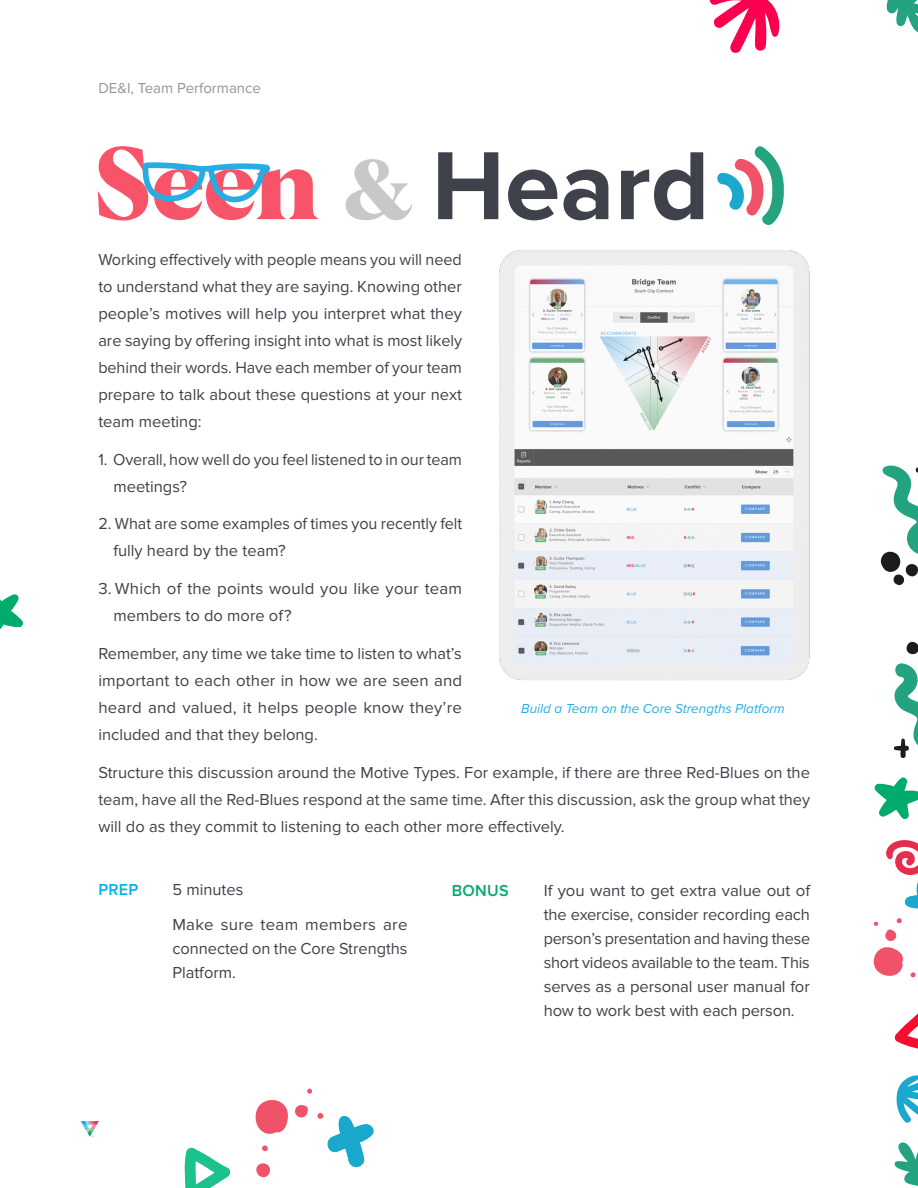
<style>
.page{position:relative;width:918px;height:1188px;background:#fff}
.page>*{position:absolute;margin:0;border:0;box-sizing:border-box;transform-origin:0 0}
.t1{font:700 100.2px "Proxima Nova";color:#40424b}
.t2{font:16.5px/27px "Proxima Nova";color:#40424b;text-align:justify}
.t3{font:600 16.5px "Proxima Nova";letter-spacing:.02em;color:#00ab6b}
.t4{font:600 16.5px "Proxima Nova";color:#00b3ef}
.t5{font:15px "Proxima Nova";color:#939598}
.t6{font:italic 13.5px "Proxima Nova";color:#26ade3}
.s1{font-family:"Albra";color:#f75469}
.s2{font-family:"Albra";font-size:82.5px;color:#c7c8ca}
</style>
<div class="page">
<svg style="left:81px;top:1121px;width:18px;height:16px"></svg>
<svg style="left:0;top:594px;width:23px;height:36px"></svg>
<svg style="left:880px;top:465px;width:38px;height:120px"></svg>
<svg style="left:184px;top:1147px;width:46px;height:41px"></svg>
<svg style="left:255px;top:1088px;width:119px;height:90px"></svg>
<svg style="left:896px;top:1075px;width:22px;height:48px"></svg>
<svg style="left:894px;top:1013px;width:24px;height:36px"></svg>
<svg style="left:886px;top:840px;width:32px;height:35px"></svg>
<svg style="left:874px;top:777px;width:44px;height:43px"></svg>
<svg style="left:894px;top:1142px;width:24px;height:44px"></svg>
<svg style="left:873px;top:918px;width:43px;height:60px"></svg>
<svg style="left:906px;top:642px;width:12px;height:13px"></svg>
<svg style="left:893px;top:663px;width:25px;height:95px"></svg>
<svg style="left:904px;top:883px;width:14px;height:25px"></svg>
<svg style="left:142px;top:162px;width:128px;height:41px"></svg>
<svg style="left:717px;top:146px;width:67px;height:79px"></svg>
<img style="left:499px;top:250px;width:311px;height:430px">
<svg style="left:709px;top:0;width:71px;height:53px"></svg>
<svg style="left:886px;top:0;width:32px;height:32px"></svg>
<p class="t5" style="left:98px;top:79px;width:164px">DE&amp;I, Team Performance</p>
<h1 class="t1" style="left:94px;top:128px;width:617px"><span class="s1">Seen</span> <span class="s2">&amp;</span> Heard</h1>
<p class="t2" style="left:98px;top:246px;width:365px">Working effectively with people means you will need to understand what they are saying. Knowing other people’s motives will help you interpret what they are saying by offering insight into what is most likely behind their words. Have each member of your team prepare to talk about these questions at your next team meeting:</p>
<p class="t2" style="left:113px;top:446px;width:350px;text-indent:-15px">1. Overall, how well do you feel listened to in our team meetings?</p>
<p class="t2" style="left:113px;top:511px;width:350px;text-indent:-15px">2. What are some examples of times you recently felt fully heard by the team?</p>
<p class="t2" style="left:113px;top:575px;width:350px;text-indent:-15px">3. Which of the points would you like your team members to do more of?</p>
<p class="t2" style="left:98px;top:640px;width:365px">Remember, any time we take time to listen to what’s important to each other in how we are seen and heard and valued, it helps people know they’re included and that they belong.</p>
<p class="t2" style="left:98px;top:759px;width:713px">Structure this discussion around the Motive Types. For example, if there are three Red-Blues on the team, have all the Red-Blues respond at the same time. After this discussion, ask the group what they will do as they commit to listening to each other more effectively.</p>
<p class="t6" style="left:521px;top:698px;width:265px">Build a Team on the Core Strengths Platform</p>
<p class="t4" style="left:98px;top:880px;width:41px">PREP</p>
<p class="t2" style="left:172px;top:877px;width:73px">5 minutes</p>
<p class="t3" style="left:452px;top:881px;width:58px">BONUS</p>
<p class="t2" style="left:172px;top:913px;width:237px;line-height:24px">Make sure team members are connected on the Core Strengths Platform.</p>
<p class="t2" style="left:544px;top:879px;width:268px;line-height:24px">If you want to get extra value out of the exercise, consider recording each person’s presentation and having these short videos available to the team. This serves as a personal user manual for how to work best with each person.</p>
</div>
